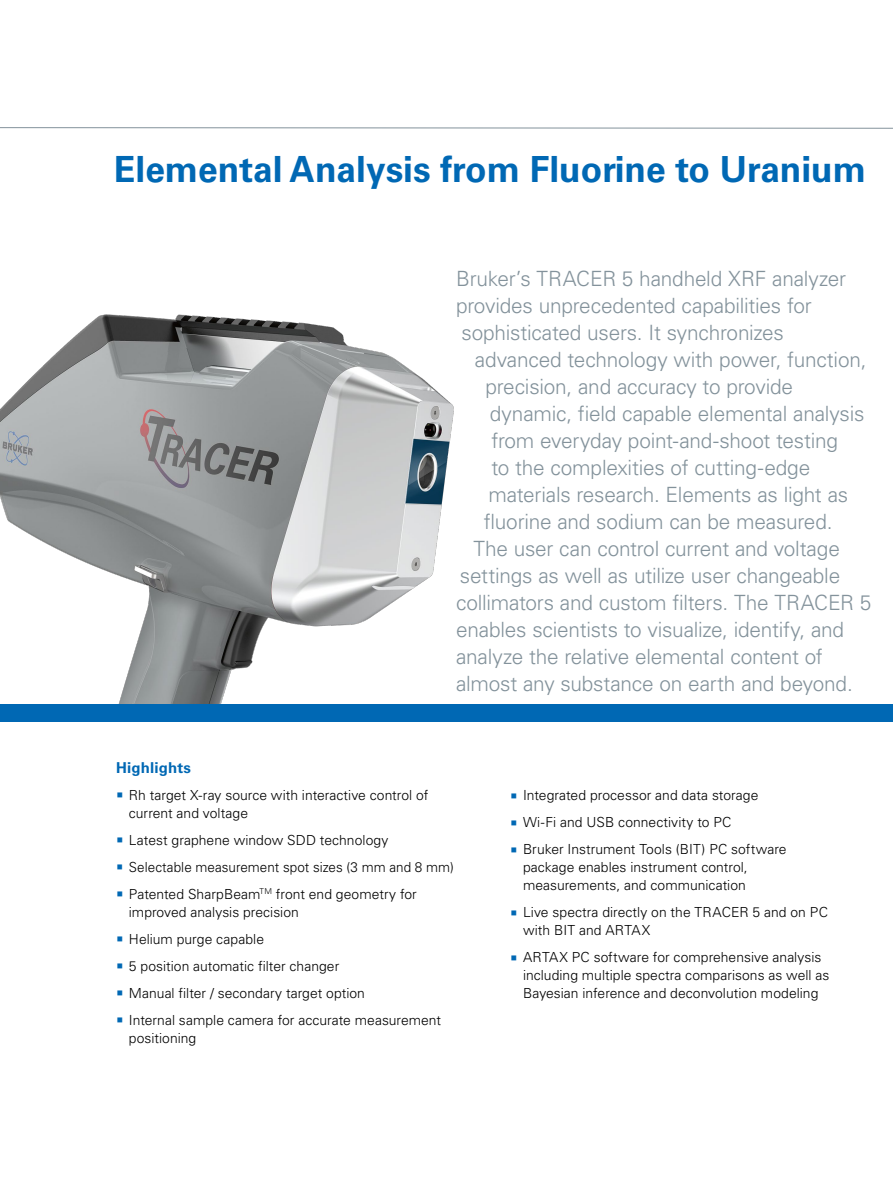
<style>
.page{position:relative;width:893px;height:1187px;background:#fff}
.page>*{position:absolute;margin:0;border:0;box-sizing:border-box;transform-origin:0 0}
.t1{font:700 36px "Univers LT Std";color:#0068b4}
.t2{font:300 21px/27px "Univers LT Std";letter-spacing:-.01em;color:#83929b}
.t3{font:700 15px "Univers LT Std";letter-spacing:.01em;color:#0068b4}
.t4{font:300 13.8px/27px "Univers LT Std";letter-spacing:.005em;color:#000}
</style>
<div class="page">
<svg style="left:0;top:127px;width:893px;height:2px;background:#c0c7cc"></svg>
<img style="left:0;top:314px;width:454px;height:390px">
<div style="left:0;top:704px;width:893px;height:17px;background:#0068b4"></div>
<h1 class="t1" style="left:114px;top:148px;width:754px">Elemental Analysis from Fluorine to Uranium</h1>
<h2 class="t2" style="left:456px;top:264px;width:392px">Bruker’s TRACER 5 handheld XRF analyzer provides unprecedented capabilities for sophisticated users. It synchronizes</h2>
<h2 class="t2" style="left:475px;top:346px;width:393px">advanced technology with power, function,</h2>
<h2 class="t2" style="left:485px;top:373px;width:309px">precision, and accuracy to provide</h2>
<h2 class="t2" style="left:490px;top:400px;width:376px">dynamic, field capable elemental analysis</h2>
<h2 class="t2" style="left:491px;top:427px;width:348px">from everyday point-and-shoot testing</h2>
<h2 class="t2" style="left:491px;top:454px;width:320px">to the complexities of cutting-edge</h2>
<h2 class="t2" style="left:488px;top:481px;width:361px">materials research. Elements as light as</h2>
<h2 class="t2" style="left:484px;top:508px;width:350px">fluorine and sodium can be measured.</h2>
<h2 class="t2" style="left:473px;top:535px;width:368px">The user can control current and voltage</h2>
<h2 class="t2" style="left:460px;top:562px;width:382px">settings as well as utilize user changeable</h2>
<h2 class="t2" style="left:456px;top:589px;width:417px">collimators and custom filters. The TRACER 5</h2>
<h2 class="t2" style="left:456px;top:616px;width:390px">enables scientists to visualize, identify, and</h2>
<h2 class="t2" style="left:456px;top:643px;width:368px">analyze the relative elemental content of</h2>
<h2 class="t2" style="left:456px;top:670px;width:398px">almost any substance on earth and beyond.</h2>
<p class="t3" style="left:116px;top:758px;width:76px">Highlights</p>
<p class="t4" style="left:129px;top:785px;width:301px;line-height:18px">Rh target X-ray source with interactive control of current and voltage</p>
<p class="t4" style="left:129px;top:826px;width:326px">Latest graphene window SDD technology<br>Selectable measurement spot sizes (3 mm and 8 mm)<br>Patented SharpBeam<sup>TM</sup> front end geometry for</p>
<p class="t4" style="left:129px;top:898px;width:314px">improved analysis precision<br>Helium purge capable<br>5 position automatic filter changer<br>Manual filter / secondary target option<br>Internal sample camera for accurate measurement</p>
<p class="t4" style="left:129px;top:1024px;width:69px">positioning</p>
<p class="t4" style="left:523px;top:781px;width:265px">Integrated processor and data storage<br>Wi-Fi and USB connectivity to PC<br>Bruker Instrument Tools (BIT) PC software</p>
<p class="t4" style="left:523px;top:858px;width:226px;line-height:18px">package enables instrument control, measurements, and communication</p>
<p class="t4" style="left:523px;top:903px;width:306px;line-height:18px">Live spectra directly on the TRACER 5 and on PC with BIT and ARTAX</p>
<p class="t4" style="left:523px;top:948px;width:308px;line-height:18px">ARTAX PC software for comprehensive analysis including multiple spectra comparisons as well as<br>Bayesian inference and deconvolution modeling</p>
</div>
